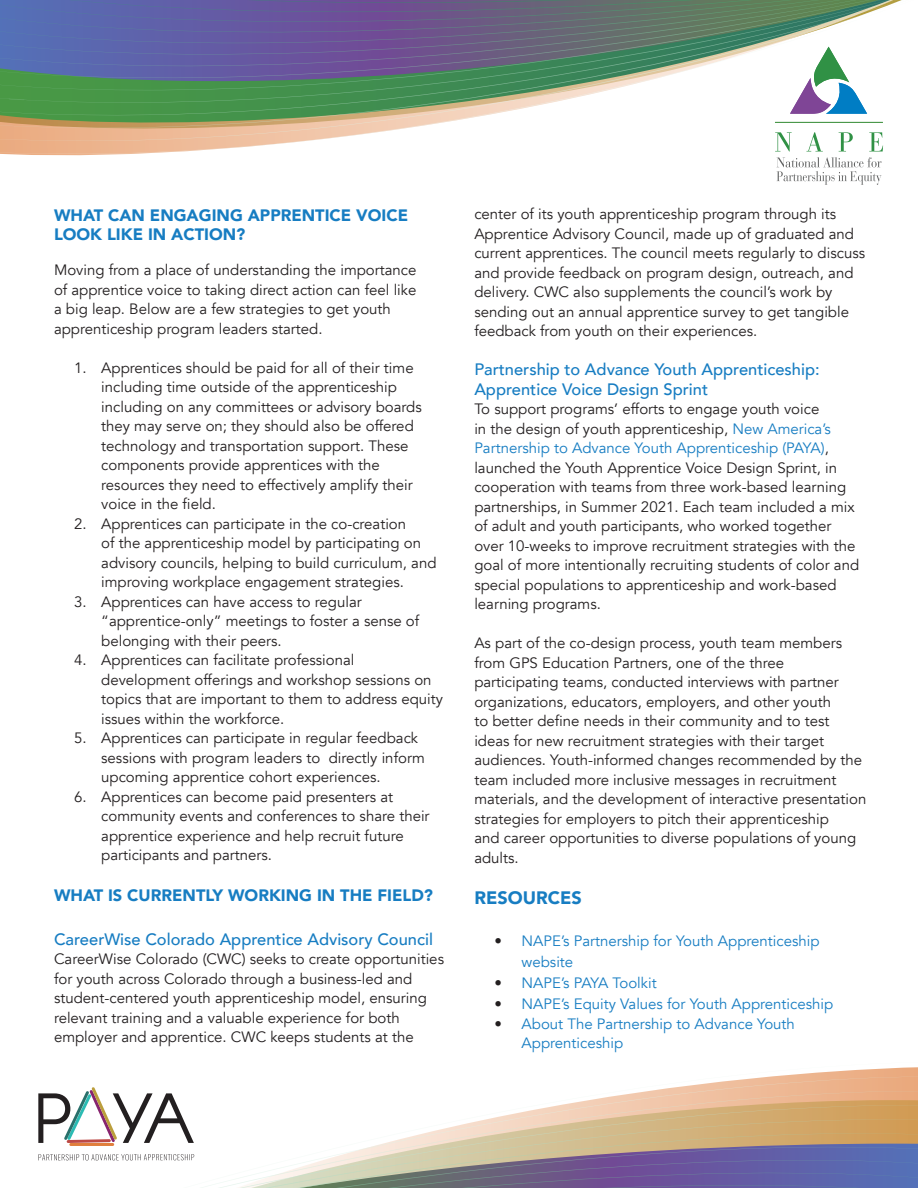
<style>
.page{position:relative;width:918px;height:1188px;background:#fff}
.page>*{position:absolute;margin:0;border:0;box-sizing:border-box;transform-origin:0 0}
.t1{font:900 18px "Avenir";color:#177dc2}
.Text{font:500 16.5px/19.5px "Avenir";color:#177dc2}
.t2{font:900 16.5px/19.8px "Avenir";color:#177dc2}
.Text-2{font:15px/19.5px "Avenir";color:#231f20}
.t3{font:15px/21px "Avenir";color:#177dc2}
.s1{color:#177dc2}
.s2{color:#231f20}
</style>
<div class="page">
<svg style="left:679px;top:1067px;width:239px;height:20px"></svg>
<svg style="left:38px;top:1087px;width:880px;height:101px"></svg>
<svg style="left:776px;top:167px;width:106px;height:18px"></svg>
<svg style="left:0;top:0;width:902px;height:167px"></svg>
<p class="t2" style="left:54px;top:205px;width:356px">WHAT CAN ENGAGING APPRENTICE VOICE<br>LOOK LIKE IN ACTION?</p>
<p class="Text-2" style="left:54px;top:261px;width:364px">Moving from a place of understanding the importance of apprentice voice to taking direct action can feel like a big leap. Below are a few strategies to get youth apprenticeship program leaders started.</p>
<p class="Text-2" style="left:101px;top:358px;width:322px;text-indent:-27px">1. Apprentices should be paid for all of their time including time outside of the apprenticeship including on any committees or advisory boards they may serve on; they should also be offered technology and transportation support. These components provide apprentices with the resources they need to effectively amplify their voice in the field.</p>
<p class="Text-2" style="left:101px;top:514px;width:337px;text-indent:-27px">2. Apprentices can participate in the co-creation<br>of the apprenticeship model by participating on advisory councils, helping to build curriculum, and improving workplace engagement strategies.</p>
<p class="Text-2" style="left:101px;top:592px;width:320px;text-indent:-27px">3. Apprentices can have access to regular “apprentice-only” meetings to foster a sense of belonging with their peers.</p>
<p class="Text-2" style="left:101px;top:651px;width:343px;text-indent:-27px">4. Apprentices can facilitate professional development offerings and workshop sessions on topics that are important to them to address equity issues within the workforce.</p>
<p class="Text-2" style="left:101px;top:729px;width:325px;text-indent:-27px">5. Apprentices can participate in regular feedback sessions with program leaders to directly inform upcoming apprentice cohort experiences.</p>
<p class="Text-2" style="left:101px;top:787px;width:330px;text-indent:-27px">6. Apprentices can become paid presenters at community events and conferences to share their apprentice experience and help recruit future participants and partners.</p>
<p class="t2" style="left:54px;top:885px;width:381px">WHAT IS CURRENTLY WORKING IN THE FIELD?</p>
<p class="Text" style="left:54px;top:928px;width:381px">CareerWise Colorado Apprentice Advisory Council</p>
<p class="Text-2" style="left:54px;top:949px;width:392px">CareerWise Colorado (CWC) seeks to create opportunities for youth across Colorado through a business-led and student-centered youth apprenticeship model, ensuring relevant training and a valuable experience for both employer and apprentice. CWC keeps students at the</p>
<p class="Text-2" style="left:474px;top:204px;width:392px">center of its youth apprenticeship program through its Apprentice Advisory Council, made up of graduated and current apprentices. The council meets regularly to discuss and provide feedback on program design, outreach, and delivery. CWC also supplements the council’s work by sending out an annual apprentice survey to get tangible feedback from youth on their experiences.</p>
<p class="Text" style="left:474px;top:359px;width:347px">Partnership to Advance Youth Apprenticeship:<br>Apprentice Voice Design Sprint</p>
<p class="Text-2" style="left:474px;top:399px;width:386px">To support programs’ efforts to engage youth voice<br>in the design of youth apprenticeship, <span class="s1">New America’s Partnership to Advance Youth Apprenticeship (PAYA)</span>, launched the Youth Apprentice Voice Design Sprint, in cooperation with teams from three work-based learning partnerships, in Summer 2021. Each team included a mix of adult and youth participants, who worked together over 10-weeks to improve recruitment strategies with the goal of more intentionally recruiting students of color and special populations to apprenticeship and work-based learning programs.</p>
<p class="Text-2" style="left:474px;top:633px;width:394px">As part of the co-design process, youth team members from GPS Education Partners, one of the three participating teams, conducted interviews with partner organizations, educators, employers, and other youth<br>to better define needs in their community and to test ideas for new recruitment strategies with their target audiences. Youth-informed changes recommended by the team included more inclusive messages in recruitment materials, and the development of interactive presentation strategies for employers to pitch their apprenticeship<br>and career opportunities to diverse populations of young adults.</p>
<p class="t1" style="left:474px;top:882px;width:109px">RESOURCES</p>
<p class="t3" style="left:522px;top:931px;width:300px;text-indent:-27px"><span class="s2">•</span> NAPE’s Partnership for Youth Apprenticeship website</p>
<p class="t3" style="left:495px;top:973px;width:164px"><span class="s2">•</span> NAPE’s PAYA Toolkit</p>
<p class="t3" style="left:495px;top:994px;width:340px"><span class="s2">•</span> NAPE’s Equity Values for Youth Apprenticeship</p>
<p class="t3" style="left:522px;top:1014px;width:275px;line-height:19.5px;text-indent:-27px"><span class="s2">•</span> About The Partnership to Advance Youth<br>Apprenticeship</p>
</div>
